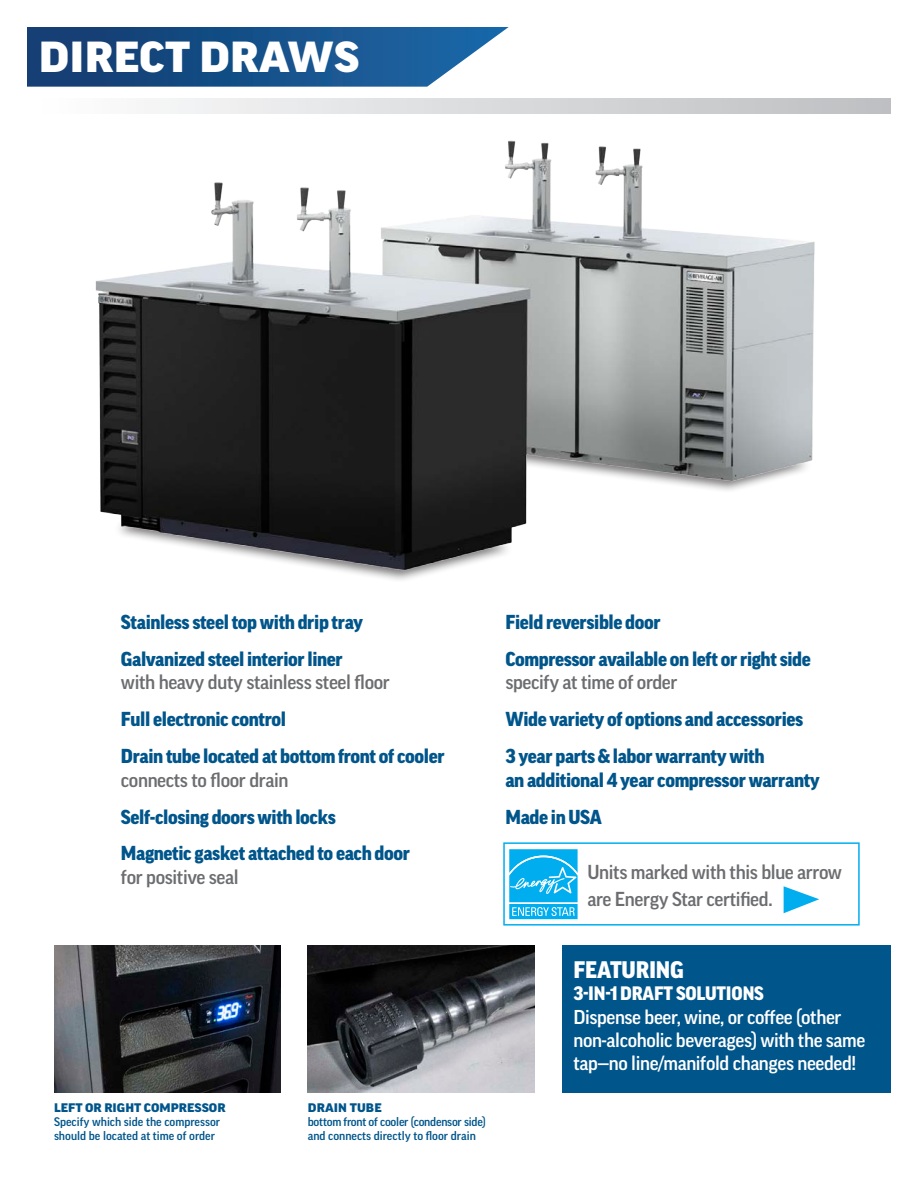
<style>
.page{position:relative;width:918px;height:1188px;background:#fff}
.page>*{position:absolute;margin:0;border:0;box-sizing:border-box;transform-origin:0 0}
.t1{font:900 expanded 42px "Good Pro";letter-spacing:.005em;color:#fff}
.Feature-Main{font:900 23.1px "Good Pro";letter-spacing:-.01em;color:#fff}
.Feature-Main_-NO_SUB{font:900 19.5px/23.4px "Good Pro";letter-spacing:-.02em;color:#00558b}
.Feature-Sub{font:500 19.5px/26.4px "Good Pro";letter-spacing:-.02em;color:#6c6d70}
.Feature-Main-2{font:900 19.5px "Good Pro";letter-spacing:-.02em;color:#00558b}
.Feature-Sub-2{font:500 19.35px/23.2px "Good Pro";letter-spacing:-.02em;color:#fff}
.Feature-Main-3{font:900 18.75px "Good Pro";letter-spacing:-.01em;color:#fff}
.Bottom_Bullet_Item{font:500 12px/14.4px "Good Pro";letter-spacing:-.02em;color:#00558b}
.Bottom_Bullet_Item-2{font:500 12px/14.4px "Good Pro";color:#00558b}
.Bottom_Bullet_Head{font:900 expanded 12px "Good Pro";color:#00558b}
</style>
<div class="page">
<svg style="left:27px;top:27px;width:482px;height:60px;background:#2b5f93"></svg>
<div style="left:0;top:98px;width:918px;height:16px;background:linear-gradient(to right,#fff,#bbbcbf)"></div>
<div style="left:563px;top:945px;width:355px;height:148px;background:#00558b"></div>
<img style="left:54px;top:945px;width:226px;height:148px">
<img style="left:308px;top:945px;width:226px;height:148px">
<div style="left:113px;top:480px;width:401px;height:103px;background:#231f20;opacity:.6"></div>
<img style="left:96px;top:140px;width:718px;height:430px">
<svg style="left:509px;top:849px;width:69px;height:71px;background:#2fbdf1"></svg>
<svg style="left:784px;top:886px;width:35px;height:27px"></svg>
<div style="left:503px;top:842px;width:357px;height:84px;border:2px solid #00aeef"></div>
<div style="left:0;top:0;width:27px;height:1188px;background:#fff"></div>
<div style="left:891px;top:0;width:27px;height:1188px;background:#fff"></div>
<p class="t1" style="left:39px;top:33px;width:322px">DIRECT DRAWS</p>
<p class="Feature-Main_-NO_SUB" style="left:121px;top:610px;width:244px">Stainless steel top with drip tray</p>
<p class="Feature-Main-2" style="left:121px;top:648px;width:223px">Galvanized steel interior liner</p>
<p class="Feature-Sub" style="left:121px;top:669px;width:270px">with heavy duty stainless steel floor</p>
<p class="Feature-Main_-NO_SUB" style="left:121px;top:708px;width:167px">Full electronic control</p>
<p class="Feature-Main-2" style="left:121px;top:745px;width:325px">Drain tube located at bottom front of cooler</p>
<p class="Feature-Sub" style="left:121px;top:766px;width:169px">connects to floor drain</p>
<p class="Feature-Main_-NO_SUB" style="left:121px;top:805px;width:216px">Self-closing doors with locks</p>
<p class="Feature-Main-2" style="left:121px;top:842px;width:291px">Magnetic gasket attached to each door</p>
<p class="Feature-Sub" style="left:121px;top:864px;width:119px">for positive seal</p>
<p class="Feature-Main_-NO_SUB" style="left:505px;top:610px;width:157px">Field reversible door</p>
<p class="Feature-Main-2" style="left:505px;top:648px;width:307px">Compressor available on left or right side</p>
<p class="Feature-Sub" style="left:505px;top:669px;width:174px">specify at time of order</p>
<p class="Feature-Main_-NO_SUB" style="left:505px;top:708px;width:299px">Wide variety of options and accessories</p>
<p class="Feature-Main_-NO_SUB" style="left:505px;top:745px;width:316px">3 year parts &amp; labor warranty with<br>an additional 4 year compressor warranty</p>
<p class="Feature-Main_-NO_SUB" style="left:505px;top:805px;width:98px">Made in USA</p>
<p class="Feature-Sub" style="left:588px;top:859px;width:256px">Units marked with this blue arrow are Energy Star certified.</p>
<p class="Bottom_Bullet_Head" style="left:54px;top:1101px;width:173px">LEFT OR RIGHT COMPRESSOR</p>
<p class="Bottom_Bullet_Item-2" style="left:54px;top:1115px;width:168px">Specify which side the compressor should be located at time of order</p>
<p class="Bottom_Bullet_Head" style="left:308px;top:1101px;width:75px">DRAIN TUBE</p>
<p class="Bottom_Bullet_Item" style="left:308px;top:1115px;width:180px">bottom front of cooler (condensor side) and connects directly to floor drain</p>
<p class="Feature-Main" style="left:574px;top:957px;width:112px">FEATURING</p>
<p class="Feature-Main-3" style="left:573px;top:983px;width:192px">3-IN-1 DRAFT SOLUTIONS</p>
<p class="Feature-Sub-2" style="left:573px;top:1005px;width:293px">Dispense beer, wine, or coffee (other non-alcoholic beverages) with the same tap—no line/manifold changes needed!</p>
</div>
